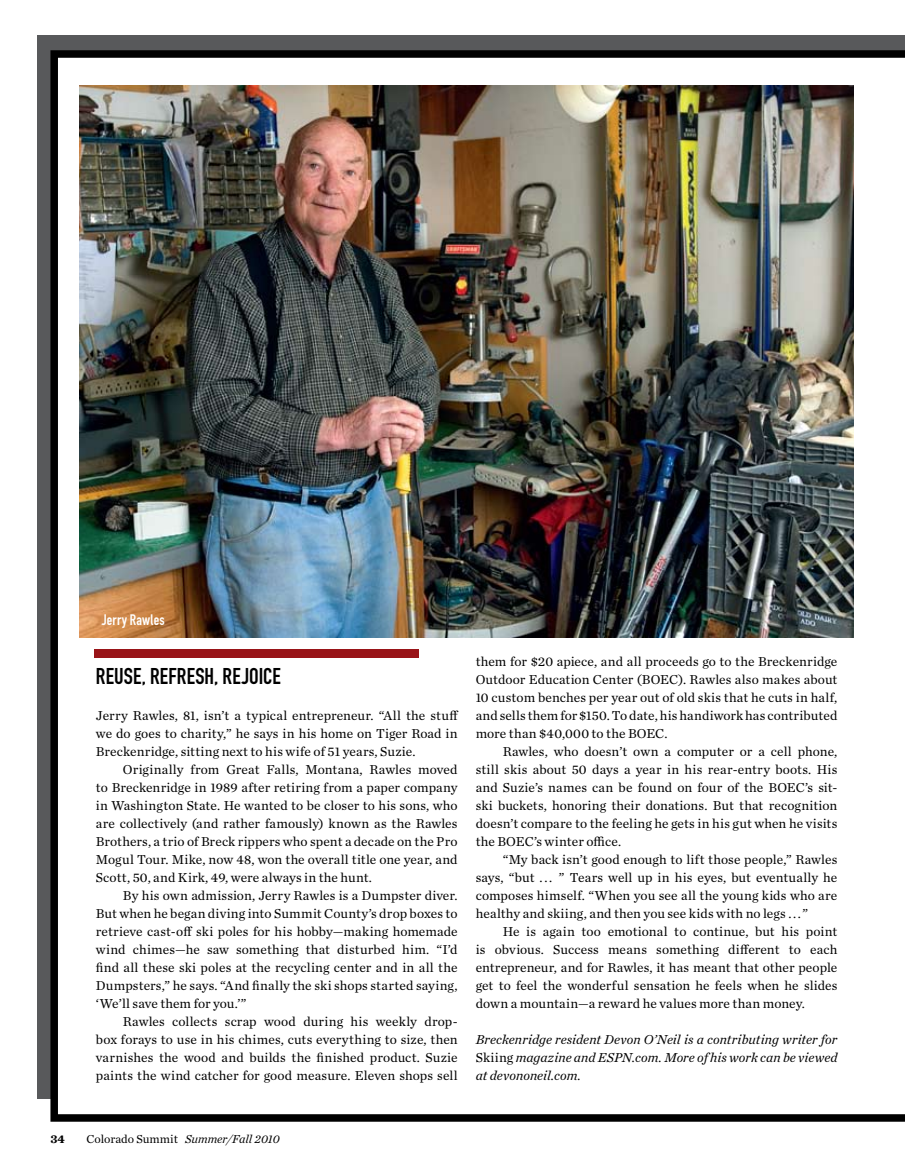
<style>
.page{position:relative;width:905px;height:1175px;background:#fff}
.page>*{position:absolute;margin:0;border:0;box-sizing:border-box;transform-origin:0 0}
.t1{font:22.5px "DIN Engschrift";letter-spacing:.01em;color:#000}
.t2{font:15px "DIN Engschrift";letter-spacing:.01em;color:#fff}
.t3{font:13.5px/18px "Chronicle Text G1";letter-spacing:.01em;color:#000;text-align:justify}
.t4{font:italic 13.5px/18px "Chronicle Text G1";color:#000;text-align:justify}
.t5{font:italic 12px "Chronicle Text G1";color:#000}
.t6{font:700 12px "Chronicle Text G1";color:#000}
.s1{font-style:normal}
</style>
<div class="page">
<div style="left:38px;top:35px;width:866px;height:1064px;background:#58595b"></div>
<div style="left:50px;top:50px;width:854px;height:1071px;background:#fff"></div>
<img style="left:80px;top:85px;width:773px;height:552px">
<div style="left:94px;top:649px;width:324px;height:8px;background:#991418"></div>
<p class="t2" style="left:102px;top:610px;width:64px">JERRY RAWLES</p>
<h1 class="t1" style="left:96px;top:663px;width:10px">REUSE</h1>
<h1 class="t1" style="left:142px;top:663px;width:100px">, REFRESH, REJOICE</h1>
<p class="t3" style="left:96px;top:706px;width:364px">Jerry Rawles, 81, isn’t a typical entrepreneur. “All the stuff we do goes to charity,” he says in his home on Tiger Road in Breckenridge, sitting next to his wife of 51 years, Suzie.</p>
<p class="t3" style="left:96px;top:760px;width:363px;text-indent:27px">Originally from Great Falls, Montana, Rawles moved to Breckenridge in 1989 after retiring from a paper company in Washington State. He wanted to be closer to his sons, who are collectively (and rather famously) known as the Rawles Brothers, a trio of Breck rippers who spent a decade on the Pro Mogul Tour. Mike, now 48, won the overall title one year, and Scott, 50, and Kirk, 49, were always in the hunt.</p>
<p class="t3" style="left:96px;top:886px;width:363px;text-indent:27px">By his own admission, Jerry Rawles is a Dumpster diver.<br>But when he began diving into Summit County’s drop boxes to retrieve cast-off ski poles for his hobby—making homemade wind chimes—he saw something that disturbed him. “I’d find all these ski poles at the recycling center and in all the Dumpsters,” he says. “And finally the ski shops started saying, ‘We’ll save them for you.’”</p>
<p class="t3" style="left:96px;top:1012px;width:363px;text-indent:27px">Rawles collects scrap wood during his weekly drop&shy;box forays to use in his chimes, cuts everything to size, then varnishes the wood and builds the finished product. Suzie paints the wind catcher for good measure. Eleven shops sell</p>
<p class="t3" style="left:475px;top:652px;width:363px">them for $20 apiece, and all proceeds go to the Breckenridge Outdoor Education Center (BOEC). Rawles also makes about 10 custom benches per year out of old skis that he cuts in half, and sells them for $150. To date, his handiwork has contributed more than $40,000 to the BOEC.</p>
<p class="t3" style="left:475px;top:742px;width:363px;text-indent:27px">Rawles, who doesn’t own a computer or a cell phone, still skis about 50 days a year in his rear-entry boots. His and Suzie’s names can be found on four of the BOEC’s sit&shy;ski buckets, honoring their donations. But that recognition doesn’t compare to the feeling he gets in his gut when he visits the BOEC’s winter office.</p>
<p class="t3" style="left:475px;top:850px;width:363px;text-indent:27px">“My back isn’t good enough to lift those people,” Rawles says, “but . . . ” Tears well up in his eyes, but eventually he composes himself. “When you see all the young kids who are healthy and skiing, and then you see kids with no legs . . .”</p>
<p class="t3" style="left:475px;top:922px;width:363px;text-indent:27px">He is again too emotional to continue, but his point is obvious. Success means something different to each entrepreneur, and for Rawles, it has meant that other people get to feel the wonderful sensation he feels when he slides down a mountain—a reward he values more than money.</p>
<p class="t4" style="left:475px;top:1030px;width:363px">Breckenridge resident Devon O’Neil is a contributing writer for <span class="s1">Skiing</span> magazine and ESPN.com. More of his work can be viewed at devononeil.com.</p>
<p class="t6" style="left:50px;top:1129px;width:16px">34</p>
<p class="t5" style="left:86px;top:1130px;width:195px"><span class="s1">Colorado Summit</span> Summer/Fall 2010</p>
</div>
